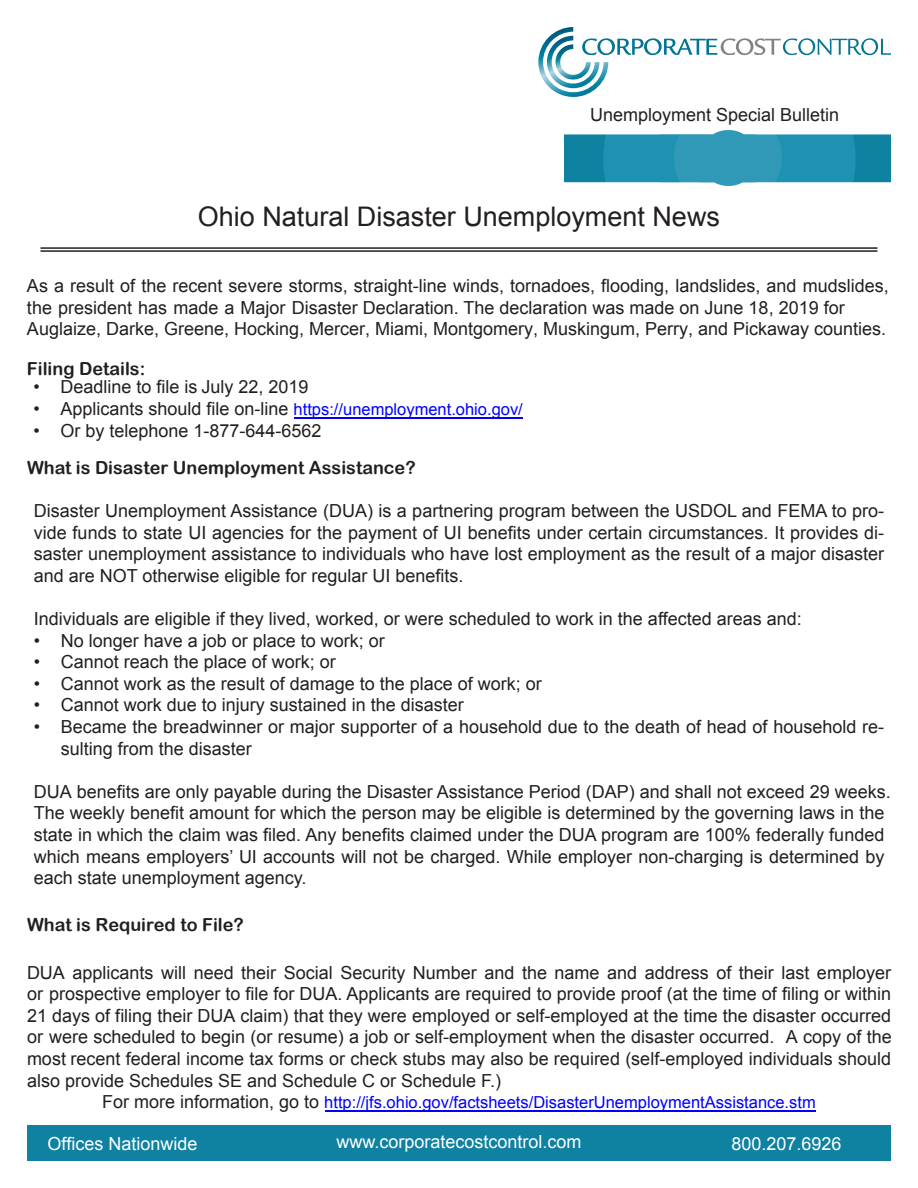
<style>
.page{position:relative;width:918px;height:1188px;background:#fff}
.page>*{position:absolute;margin:0;border:0;box-sizing:border-box;transform-origin:0 0}
.t1{font:27px "Arial";color:#231f20}
.t2{font:18px/21.6px "Arial";color:#231f20}
.t3{font:18px "Arial Rounded MT Bold";color:#231f20}
.t4{font:18px "Arial";color:#fff}
.t5{font:16.5px "Arial";color:#00f}
.s1{font-size:18px;color:#231f20}
</style>
<div class="page">
<img style="left:564px;top:131px;width:327px;height:55px">
<svg style="left:538px;top:27px;width:353px;height:70px"></svg>
<hr style="left:40px;top:247px;width:838px;height:2px;background:#231f20">
<hr style="left:40px;top:250px;width:838px;height:2px;background:#231f20">
<div style="left:27px;top:1125px;width:864px;height:36px;background:#0f81a1"></div>
<hr style="left:325px;top:1110px;width:490px;height:2px;background:#00f">
<hr style="left:294px;top:417px;width:49px;height:1px;background:#00f">
<hr style="left:344px;top:417px;width:179px;height:1px;background:#00f">
<p class="t2" style="left:590px;top:104px;width:251px">Unemployment Special Bulletin</p>
<p class="t1" style="left:198px;top:198px;width:524px">Ohio Natural Disaster Unemployment News</p>
<p class="t2" style="left:27px;top:275px;width:863px">As a result of the recent severe storms, straight-line winds, tornadoes, flooding, landslides, and mudslides, the president has made a Major Disaster Declaration. The declaration was made on June 18, 2019 for<br>Auglaize, Darke, Greene, Hocking, Mercer, Miami, Montgomery, Muskingum, Perry, and Pickaway counties.</p>
<p class="t3" style="left:27px;top:358px;width:120px">Filing Details:</p>
<p class="t2" style="left:33px;top:377px;width:277px">• Deadline to file is July 22, 2019</p>
<p class="t5" style="left:33px;top:398px;width:491px"><span class="s1">• Applicants should file on-line</span> https://unemployment.ohio.gov/</p>
<p class="t2" style="left:33px;top:420px;width:290px">• Or by telephone 1-877-644-6562</p>
<p class="t3" style="left:27px;top:457px;width:390px">What is Disaster Unemployment Assistance?</p>
<p class="t2" style="left:34px;top:500px;width:852px;text-align:justify">Disaster Unemployment Assistance (DUA) is a partnering program between the USDOL and FEMA to pro&shy;vide funds to state UI agencies for the payment of UI benefits under certain circumstances. It provides di&shy;saster unemployment assistance to individuals who have lost employment as the result of a major disaster and are NOT otherwise eligible for regular UI benefits.</p>
<p class="t2" style="left:34px;top:608px;width:770px">Individuals are eligible if they lived, worked, or were scheduled to work in the affected areas and:</p>
<p class="t2" style="left:34px;top:630px;width:353px">• No longer have a job or place to work; or</p>
<p class="t2" style="left:34px;top:651px;width:304px">• Cannot reach the place of work; or</p>
<p class="t2" style="left:34px;top:673px;width:510px">• Cannot work as the result of damage to the place of work; or</p>
<p class="t2" style="left:34px;top:694px;width:432px">• Cannot work due to injury sustained in the disaster</p>
<p class="t2" style="left:61px;top:716px;width:825px;text-indent:-27px">• Became the breadwinner or major supporter of a household due to the death of head of household re&shy;sulting from the disaster</p>
<p class="t2" style="left:34px;top:781px;width:859px">DUA benefits are only payable during the Disaster Assistance Period (DAP) and shall not exceed 29 weeks.<br>The weekly benefit amount for which the person may be eligible is determined by the governing laws in the state in which the claim was filed. Any benefits claimed under the DUA program are 100% federally funded which means employers’ UI accounts will not be charged. While employer non-charging is determined by each state unemployment agency.</p>
<p class="t3" style="left:27px;top:914px;width:218px">What is Required to File?</p>
<p class="t2" style="left:27px;top:962px;width:866px;text-align:justify">DUA applicants will need their Social Security Number and the name and address of their last employer or prospective employer to file for DUA. Applicants are required to provide proof (at the time of filing or within 21 days of filing their DUA claim) that they were employed or self-employed at the time the disaster occurred or were scheduled to begin (or resume) a job or self-employment when the disaster occurred. A copy of the most recent federal income tax forms or check stubs may also be required (self-employed individuals should also provide Schedules SE and Schedule C or Schedule F.)</p>
<p class="t5" style="left:102px;top:1092px;width:715px"><span class="s1">For more information, go to</span> http://jfs.ohio.gov/factsheets/DisasterUnemploymentAssistance.stm</p>
<p class="t4" style="left:48px;top:1132px;width:152px">Offices Nationwide</p>
<p class="t4" style="left:336px;top:1130px;width:247px">www.corporatecostcontrol.com</p>
<p class="t4" style="left:731px;top:1132px;width:112px">800.207.6926</p>
</div>
